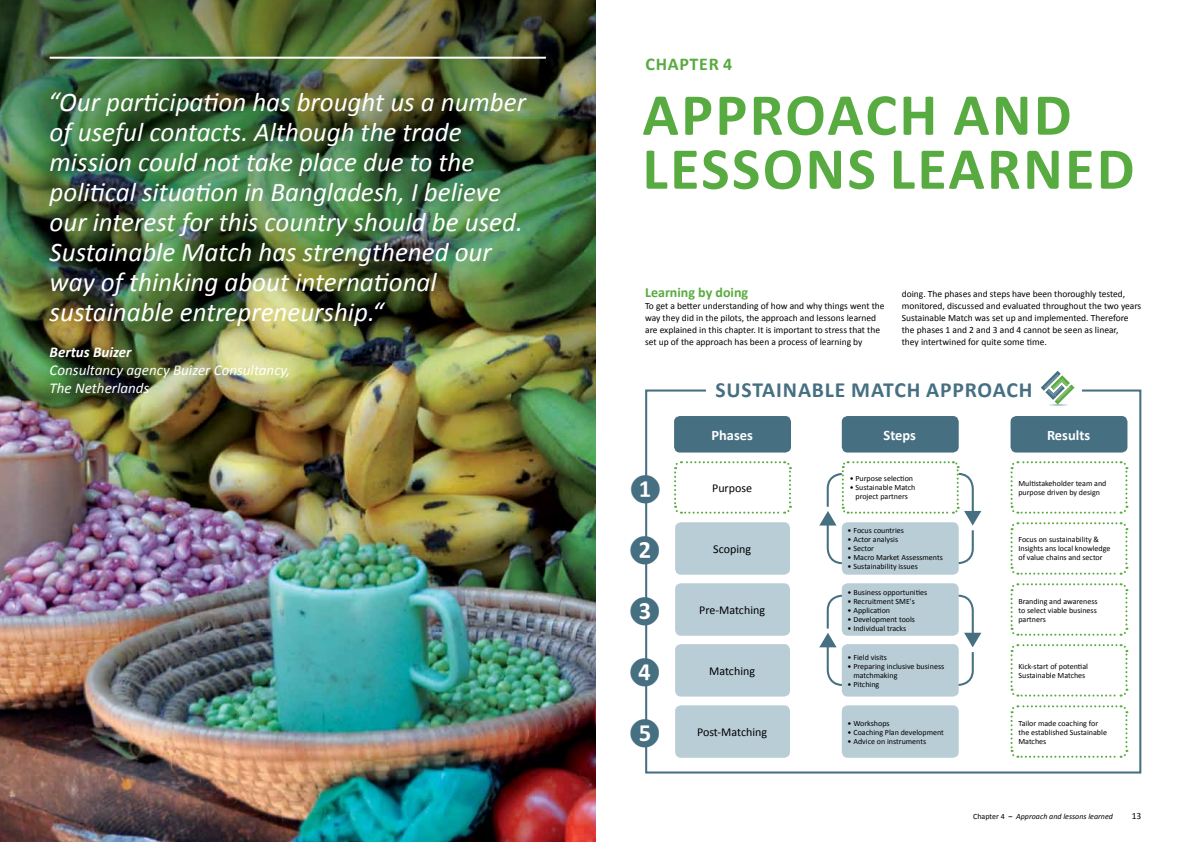
<style>
.page{position:relative;width:1191px;height:842px;background:#fff}
.page>*{position:absolute;margin:0;border:0;box-sizing:border-box;transform-origin:0 0}
.t1{font:700 60px/54px "Calibri";letter-spacing:.04em;color:#58ab40}
.t2{font:italic 27px/30px "Calibri";color:#fff}
.t3{font:italic 700 24.7px "Calibri";color:#467082}
.t4{font:700 21.6px "Calibri";letter-spacing:.04em;color:#467082}
.t5{font:700 18px "Calibri";letter-spacing:.04em;color:#58ab40}
.t6{font:italic 15px/18px "Calibri";color:#fff}
.t7{font:italic 700 15px "Calibri";color:#fff}
.t8{font:700 14.4px "Calibri";color:#fff}
.t9{font:700 14px "Calibri";color:#58ab40}
.t10{font:12px "Calibri";color:#000}
.t11{font:9.5px/12px "Calibri";color:#000}
.t12{font:8px/9px "Calibri";color:#000}
.t13{font:italic 8px "Calibri";color:#000}
.s1{font-style:normal}
.s2{font-weight:700;font-style:normal}
</style>
<div class="page">
<img style="left:0;top:0;width:595px;height:842px">
<div style="left:645px;top:389px;width:496px;height:384px;border:2px solid #467082"></div>
<svg style="left:819px;top:594px;width:162px;height:93px"></svg>
<div style="left:628px;top:479px;width:33px;height:18px;background:#fff"></div>
<div style="left:628px;top:540px;width:32px;height:18px;background:#fff"></div>
<div style="left:628px;top:601px;width:32px;height:19px;background:#fff"></div>
<div style="left:628px;top:662px;width:32px;height:19px;background:#fff"></div>
<div style="left:628px;top:723px;width:32px;height:19px;background:#fff"></div>
<div style="left:674px;top:416px;width:117px;height:36px;background:#467082;border-radius:6px"></div>
<svg style="left:674px;top:461px;width:118px;height:53px"></svg>
<svg style="left:819px;top:461px;width:162px;height:104px"></svg>
<svg style="left:1010px;top:461px;width:118px;height:53px"></svg>
<svg style="left:1010px;top:522px;width:118px;height:53px"></svg>
<svg style="left:1010px;top:583px;width:118px;height:53px"></svg>
<svg style="left:1010px;top:644px;width:118px;height:53px"></svg>
<svg style="left:1010px;top:705px;width:118px;height:53px"></svg>
<div style="left:841px;top:416px;width:117px;height:36px;background:#467082;border-radius:6px"></div>
<div style="left:706px;top:381px;width:376px;height:17px;background:#fff"></div>
<div style="left:1010px;top:416px;width:117px;height:36px;background:#467082;border-radius:6px"></div>
<div style="left:675px;top:522px;width:115px;height:53px;background:#b9cdd7;border-radius:6px"></div>
<div style="left:675px;top:583px;width:115px;height:53px;background:#b9cdd7;border-radius:6px"></div>
<div style="left:675px;top:644px;width:115px;height:52px;background:#b9cdd7;border-radius:6px"></div>
<div style="left:675px;top:705px;width:115px;height:53px;background:#b9cdd7;border-radius:6px"></div>
<div style="left:841px;top:583px;width:117px;height:53px;background:#b9cdd7;border-radius:6px"></div>
<div style="left:841px;top:644px;width:117px;height:52px;background:#b9cdd7;border-radius:6px"></div>
<div style="left:841px;top:705px;width:117px;height:53px;background:#b9cdd7;border-radius:6px"></div>
<div style="left:841px;top:522px;width:117px;height:53px;background:#b9cdd7;border-radius:6px"></div>
<hr style="left:50px;top:57px;width:496px;height:2px;background:#fff">
<svg style="left:1041px;top:371px;width:33px;height:35px"></svg>
<p class="t2" style="left:48px;top:86px;width:479px">“Our participation has brought us a number of useful contacts. Although the trade mission could not take place due to the political situation in Bangladesh, I believe our interest for this country should be used.<br>Sustainable Match has strengthened our way of thinking about international sustainable entrepreneurship.“</p>
<h3 class="t7" style="left:50px;top:342px;width:83px">Bertus Buizer</h3>
<h3 class="t6" style="left:50px;top:360px;width:242px">Consultancy agency Buizer Consultancy,<br>The Netherlands</h3>
<h3 class="t5" style="left:645px;top:53px;width:88px">CHAPTER 4</h3>
<h1 class="t1" style="left:642px;top:88px;width:493px">APPROACH AND<br>LESSONS LEARNED</h1>
<h3 class="t9" style="left:645px;top:283px;width:105px">LEARNING BY DOING</h3>
<p class="t11" style="left:645px;top:300px;width:241px">To get a better understanding of how and why things went the way they did in the pilots, the approach and lessons learned are explained in this chapter. It is important to stress that the set up of the approach has been a process of learning by</p>
<p class="t11" style="left:901px;top:288px;width:241px">doing. The phases and steps have been thoroughly tested, monitored, discussed and evaluated throughout the two years Sustainable Match was set up and implemented. Therefore the phases 1 and 2 and 3 and 4 cannot be seen as linear,<br>they intertwined for quite some time.</p>
<h3 class="t3" style="left:628px;top:474px;width:34px">❶</h3>
<h3 class="t3" style="left:628px;top:535px;width:34px">❷</h3>
<h3 class="t3" style="left:628px;top:596px;width:34px">❸</h3>
<h3 class="t3" style="left:628px;top:657px;width:34px">❹</h3>
<h3 class="t3" style="left:628px;top:718px;width:34px">❺</h3>
<h3 class="t4" style="left:715px;top:376px;width:318px">SUSTAINABLE MATCH APPROACH</h3>
<h3 class="t8" style="left:711px;top:426px;width:43px">PHASES</h3>
<h3 class="t8" style="left:883px;top:426px;width:34px">STEPS</h3>
<h3 class="t8" style="left:1047px;top:426px;width:45px">RESULTS</h3>
<h3 class="t10" style="left:712px;top:480px;width:42px">Purpose</h3>
<h3 class="t10" style="left:713px;top:541px;width:39px">Scoping</h3>
<h3 class="t10" style="left:699px;top:602px;width:67px">Pre-Matching</h3>
<h3 class="t10" style="left:709px;top:663px;width:47px">Matching</h3>
<h3 class="t10" style="left:697px;top:724px;width:72px">Post-Matching</h3>
<p class="t12" style="left:849px;top:474px;width:65px">• Purpose selection</p>
<p class="t12" style="left:849px;top:483px;width:67px;text-align:center">• Sustainable Match project partners</p>
<p class="t12" style="left:1018px;top:479px;width:90px">Multistakeholder team and purpose driven by design</p>
<p class="t12" style="left:1018px;top:535px;width:93px">Focus on sustainability &amp;<br>Insights ans local knowledge of value chains and sector</p>
<p class="t12" style="left:1018px;top:596px;width:81px;text-align:justify">Branding and awareness to select viable business partners</p>
<p class="t12" style="left:847px;top:526px;width:58px">• Focus countries</p>
<p class="t12" style="left:847px;top:535px;width:52px">• Actor analysis</p>
<p class="t12" style="left:847px;top:544px;width:28px">• Sector</p>
<p class="t12" style="left:847px;top:553px;width:97px">• Macro Market Assessments</p>
<p class="t12" style="left:847px;top:562px;width:72px">• Sustainability issues</p>
<p class="t12" style="left:847px;top:587px;width:81px">• Business opportunities</p>
<p class="t12" style="left:847px;top:596px;width:69px">• Recruitment SME's</p>
<p class="t12" style="left:847px;top:605px;width:44px">• Application</p>
<p class="t12" style="left:847px;top:614px;width:69px">• Development tools</p>
<p class="t12" style="left:847px;top:623px;width:60px">• Individual tracks</p>
<p class="t12" style="left:847px;top:653px;width:41px">• Field visits</p>
<p class="t12" style="left:853px;top:662px;width:92px;text-indent:-6px">• Preparing inclusive business matchmaking</p>
<p class="t12" style="left:847px;top:680px;width:33px">• Pitching</p>
<p class="t12" style="left:847px;top:718px;width:43px">• Workshops</p>
<p class="t12" style="left:847px;top:727px;width:98px">• Coaching Plan development</p>
<p class="t12" style="left:847px;top:736px;width:80px">• Advice on instruments</p>
<p class="t12" style="left:1018px;top:662px;width:71px">Kick-start of potential<br>Sustainable Matches</p>
<p class="t12" style="left:1018px;top:718px;width:90px">Tailor made coaching for the established Sustainable<br>Matches</p>
<p class="t13" style="left:973px;top:811px;width:141px"><span class="s1">Chapter 4</span> <span class="s2">‒</span> Approach and lessons learned</p>
<p class="t11" style="left:1131px;top:810px;width:11px">13</p>
</div>
